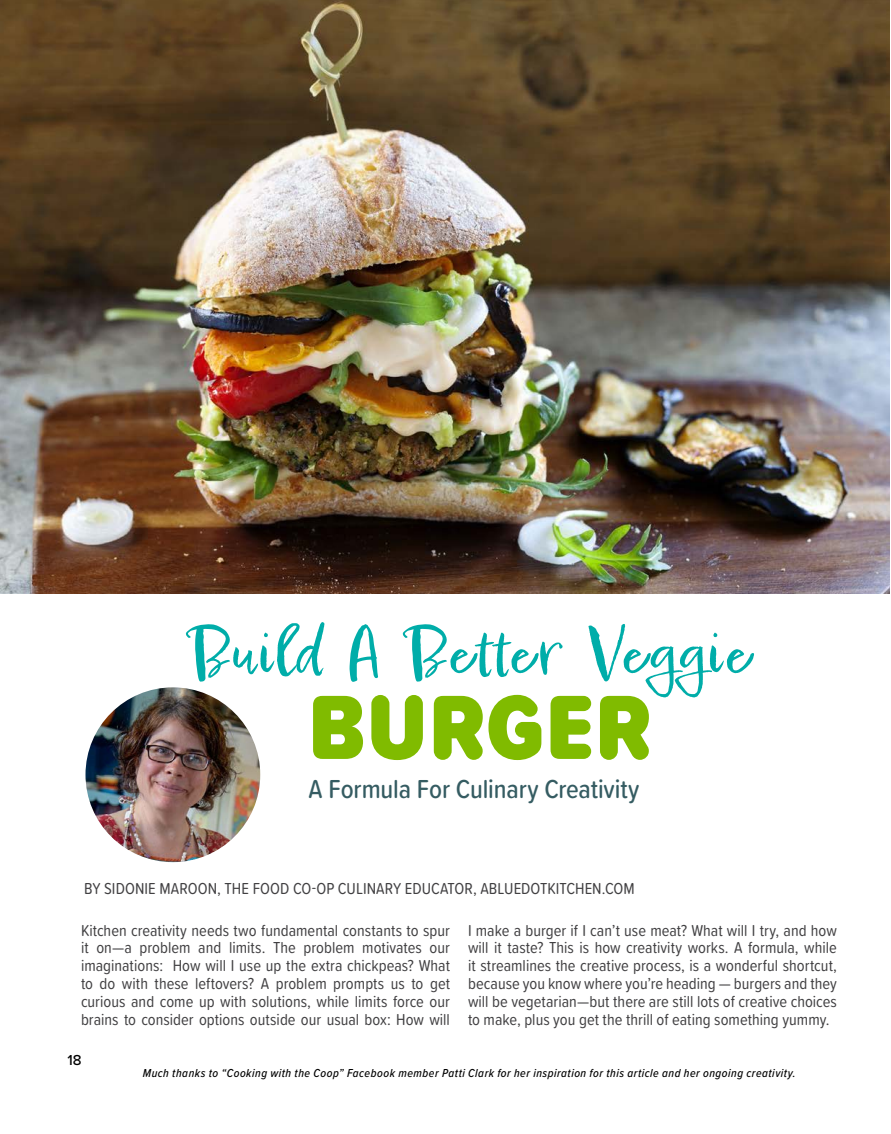
<style>
.page{position:relative;width:891px;height:1134px;background:#fff}
.page>*{position:absolute;margin:0;border:0;box-sizing:border-box;transform-origin:0 0}
.byline{font:900 94.5px "Proxima Soft Cond";letter-spacing:.015em;color:#80bb00}
.byline-2{font:63px "Epicursive Script";letter-spacing:.045em;color:#00ada9}
.byline-3{font:500 27px "Proxima Soft Cond";letter-spacing:-.005em;color:#355c62}
.Story_Head{font:16.5px/17.9px "Proxima Soft Cond";color:#414042;text-align:justify}
.t1{font:500 15px "Proxima Nova";color:#000}
.Story_Head-2{font:italic 500 12px "Proxima Nova Cond";letter-spacing:.04em;color:#000}
</style>
<div class="page">
<img style="left:0;top:0;width:890px;height:594px">
<img style="left:86px;top:687px;width:174px;height:175px;border-radius:87px">
<p class="byline-2" style="left:188px;top:612px;width:563px">Build A Better Veggie</p>
<p class="byline" style="left:309px;top:656px;width:345px">BURGER</p>
<p class="byline-3" style="left:309px;top:769px;width:333px">A Formula For Culinary Creativity</p>
<p class="Story_Head" style="left:84px;top:879px;width:552px">BY SIDONIE MAROON, THE FOOD CO-OP CULINARY EDUCATOR, ABLUEDOTKITCHEN.COM</p>
<p class="Story_Head" style="left:81px;top:920px;width:371px">Kitchen creativity needs two fundamental constants to spur it on—a problem and limits. The problem motivates our imaginations: How will I use up the extra chickpeas? What to do with these leftovers? A problem prompts us to get curious and come up with solutions, while limits force our brains to consider options outside our usual box: How will</p>
<p class="Story_Head" style="left:468px;top:920px;width:371px">I make a burger if I can’t use meat? What will I try, and how will it taste? This is how creativity works. A formula, while it streamlines the creative process, is a wonderful shortcut, because you know where you’re heading — burgers and they will be vegetarian—but there are still lots of creative choices to make, plus you get the thrill of eating something yummy.</p>
<p class="t1" style="left:68px;top:1049px;width:16px">18</p>
<p class="Story_Head-2" style="left:143px;top:1064px;width:654px">Much thanks to “Cooking with the Coop” Facebook member Patti Clark for her inspiration for this article and her ongoing creativity.</p>
</div>
